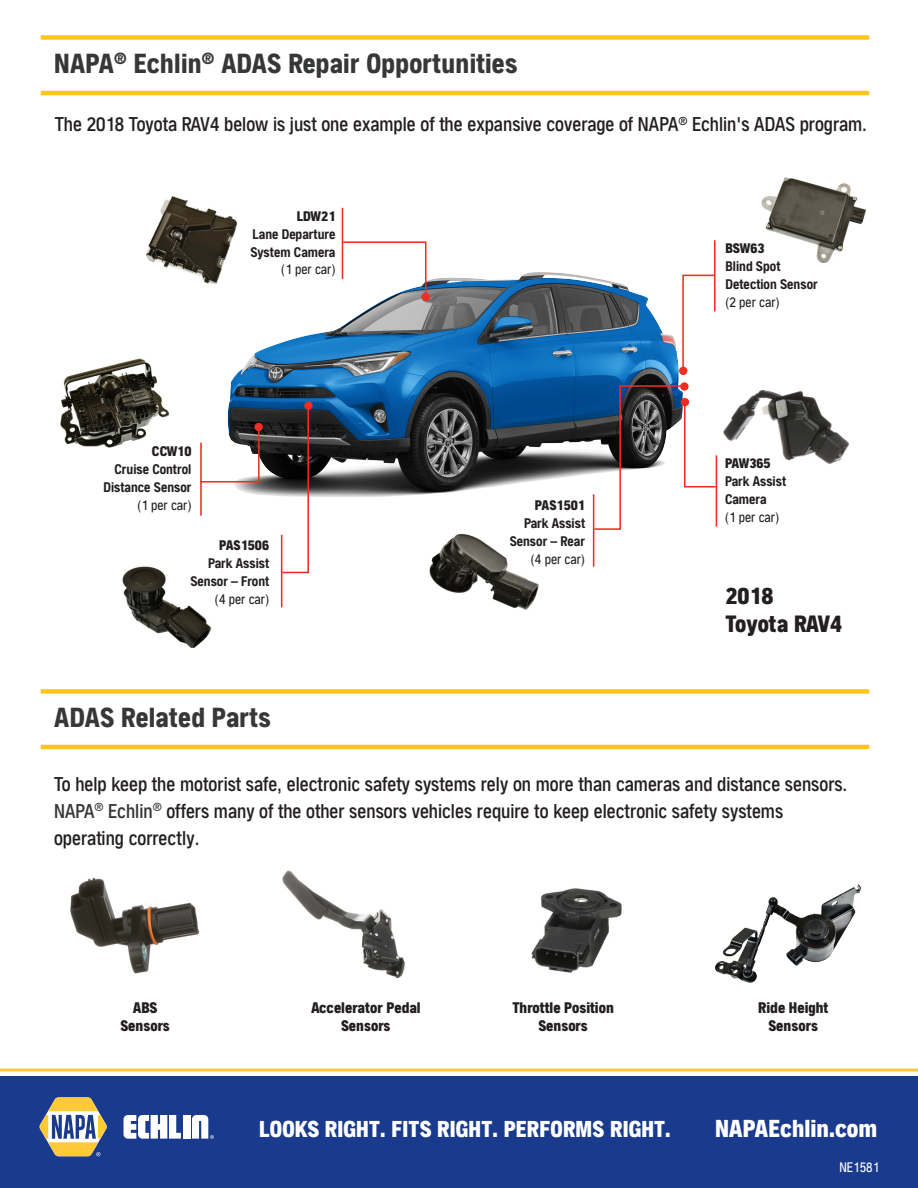
<style>
.page{position:relative;width:918px;height:1188px;background:#fff}
.page>*{position:absolute;margin:0;border:0;box-sizing:border-box;transform-origin:0 0}
.Header_with_Red_Line{font:800 condensed 27px "NAPASANS";letter-spacing:.01em;color:#363737}
.NE_com{font:900 condensed 24px "NAPASANS";color:#fff}
.Caption_K80_11pt{font:900 condensed 23.1px/27.8px "NAPASANS";color:#231f20}
.NE_com-2{font:900 condensed 22.5px "NAPASANS";letter-spacing:.01em;color:#fff}
.t1{font:500 condensed 19.5px/27px "NAPASANS";color:#231f20}
.Caption_K80_10pt{font:900 condensed 15px/18px "NAPASANS";color:#231f20;text-align:center}
.Caption_K80_10pt-2{font:700 condensed 13.65px/18px "NAPASANS";color:#231f20;text-align:right}
.Caption_K80_10pt-3{font:condensed 13.65px "NAPASANS";color:#231f20}
.Caption_K80_10pt-4{font:900 condensed 13.65px "NAPASANS";color:#231f20}
.t2{font:condensed 13.5px "NAPASANS";color:#fff}
.s1{font-weight:900}
.s2{color:#363737}
</style>
<div class="page">
<div style="left:0;top:1076px;width:918px;height:112px;background:#193a8d"></div>
<hr style="left:0;top:1068px;width:918px;height:3px;background:#ffc938">
<svg style="left:124px;top:1115px;width:57px;height:24px"></svg>
<div style="left:183px;top:1115px;width:7px;height:24px;background:#fff"></div>
<svg style="left:192px;top:1115px;width:22px;height:24px"></svg>
<svg style="left:39px;top:1097px;width:68px;height:59px"></svg>
<div style="left:41px;top:35px;width:828px;height:5px;background:#fec422"></div>
<hr style="left:41px;top:91px;width:828px;height:4px;background:#fec422">
<div style="left:41px;top:689px;width:828px;height:5px;background:#fec422"></div>
<hr style="left:41px;top:745px;width:828px;height:4px;background:#fec422">
<img style="left:227px;top:266px;width:454px;height:236px">
<img style="left:60px;top:358px;width:110px;height:90px">
<hr style="left:200px;top:443px;width:2px;height:73px;background:#ee2e22">
<svg style="left:200px;top:427px;width:60px;height:56px"></svg>
<div style="left:255px;top:424px;width:7px;height:6px;background:#ee2e22;border-radius:50%"></div>
<div style="left:254px;top:423px;width:9px;height:8px;border:2px solid #ee2e22;border-radius:50%"></div>
<hr style="left:342px;top:208px;width:1px;height:71px;background:#ee2e22">
<svg style="left:342px;top:241px;width:85px;height:56px"></svg>
<div style="left:422px;top:294px;width:7px;height:6px;background:#ee2e22;border-radius:50%"></div>
<div style="left:421px;top:293px;width:9px;height:8px;border:2px solid #ee2e22;border-radius:50%"></div>
<hr style="left:714px;top:240px;width:2px;height:71px;background:#ee2e22">
<svg style="left:682px;top:274px;width:34px;height:99px"></svg>
<div style="left:680px;top:367px;width:7px;height:7px;background:#ee2e22;border-radius:50%"></div>
<div style="left:679px;top:367px;width:8px;height:8px;border:2px solid #ee2e22;border-radius:50%"></div>
<img style="left:761px;top:177px;width:105px;height:86px">
<img style="left:146px;top:196px;width:92px;height:88px">
<hr style="left:281px;top:535px;width:1px;height:72px;background:#ee2e22">
<svg style="left:281px;top:404px;width:29px;height:170px"></svg>
<div style="left:305px;top:402px;width:7px;height:7px;background:#ee2e22;border-radius:50%"></div>
<div style="left:304px;top:402px;width:9px;height:8px;border:2px solid #ee2e22;border-radius:50%"></div>
<hr style="left:593px;top:494px;width:1px;height:73px;background:#ee2e22">
<svg style="left:593px;top:384px;width:124px;height:147px"></svg>
<div style="left:681px;top:383px;width:7px;height:7px;background:#ee2e22;border-radius:50%"></div>
<div style="left:680px;top:382px;width:9px;height:9px;border:2px solid #ee2e22;border-radius:50%"></div>
<img style="left:724px;top:390px;width:124px;height:74px">
<img style="left:429px;top:533px;width:110px;height:77px">
<img style="left:122px;top:566px;width:90px;height:82px">
<img style="left:71px;top:877px;width:128px;height:97px">
<img style="left:282px;top:870px;width:123px;height:109px">
<img style="left:531px;top:888px;width:91px;height:85px">
<img style="left:715px;top:884px;width:147px;height:99px">
<p class="Header_with_Red_Line" style="left:54px;top:48px;width:465px">NAPA<sup>®</sup> Echlin<sup>®</sup> ADAS Repair Opportunities</p>
<p class="t1" style="left:55px;top:111px;width:814px">The 2018 Toyota RAV4 below is just one example of the expansive coverage of NAPA<sup>®</sup> Echlin's ADAS program.</p>
<p class="Caption_K80_10pt-4" style="left:297px;top:208px;width:40px">LDW21</p>
<p class="Caption_K80_10pt-2" style="left:251px;top:225px;width:86px;text-align:left">Lane Departure<br>System Camera</p>
<p class="Caption_K80_10pt-3" style="left:281px;top:262px;width:56px">(1 per car)</p>
<p class="Caption_K80_10pt-4" style="left:725px;top:240px;width:41px">BSW63</p>
<p class="Caption_K80_10pt-2" style="left:725px;top:257px;width:94px;text-align:left">Blind Spot<br>Detection Sensor</p>
<p class="Caption_K80_10pt-3" style="left:725px;top:294px;width:56px">(2 per car)</p>
<p class="Caption_K80_10pt-2" style="left:103px;top:443px;width:90px"><span class="s1">CCW10<br></span>Cruise Control<br>Distance Sensor</p>
<p class="Caption_K80_10pt-3" style="left:137px;top:498px;width:56px">(1 per car)</p>
<p class="Caption_K80_10pt-4" style="left:725px;top:456px;width:47px">PAW365</p>
<p class="Caption_K80_10pt-2" style="left:725px;top:473px;width:62px;text-align:left">Park Assist<br>Camera</p>
<p class="Caption_K80_10pt-3" style="left:725px;top:510px;width:56px">(1 per car)</p>
<p class="Caption_K80_10pt-4" style="left:535px;top:497px;width:51px">PAS1501</p>
<p class="Caption_K80_10pt-2" style="left:510px;top:514px;width:77px">Park Assist<br>Sensor – Rear</p>
<p class="Caption_K80_10pt-3" style="left:531px;top:551px;width:56px">(4 per car)</p>
<p class="Caption_K80_10pt-4" style="left:219px;top:538px;width:51px">PAS1506</p>
<p class="Caption_K80_10pt-2" style="left:190px;top:554px;width:80px">Park Assist<br>Sensor – Front</p>
<p class="Caption_K80_10pt-3" style="left:215px;top:591px;width:56px">(4 per car)</p>
<p class="Caption_K80_11pt" style="left:725px;top:582px;width:118px">2018<br>Toyota RAV4</p>
<p class="Header_with_Red_Line" style="left:54px;top:702px;width:218px">ADAS Related Parts</p>
<p class="t1" style="left:54px;top:770px;width:795px">To help keep the motorist safe, electronic safety systems rely on more than cameras and distance sensors.<br><span class="s2">NAPA</span><sup>®</sup> <span class="s2">Echlin</span><sup>®</sup> offers many of the other sensors vehicles require to keep electronic safety systems operating correctly.</p>
<p class="Caption_K80_10pt" style="left:120px;top:999px;width:51px">ABS<br>Sensors</p>
<p class="Caption_K80_10pt" style="left:311px;top:999px;width:111px">Accelerator Pedal<br>Sensors</p>
<p class="Caption_K80_10pt" style="left:512px;top:999px;width:103px">Throttle Position<br>Sensors</p>
<p class="Caption_K80_10pt" style="left:758px;top:999px;width:71px">Ride Height<br>Sensors</p>
<p class="NE_com-2" style="left:259px;top:1116px;width:413px">LOOKS RIGHT. FITS RIGHT. PERFORMS RIGHT.</p>
<p class="NE_com" style="left:715px;top:1115px;width:164px">NAPAEchlin.com</p>
<p class="t2" style="left:839px;top:1159px;width:41px">NE1581</p>
</div>
